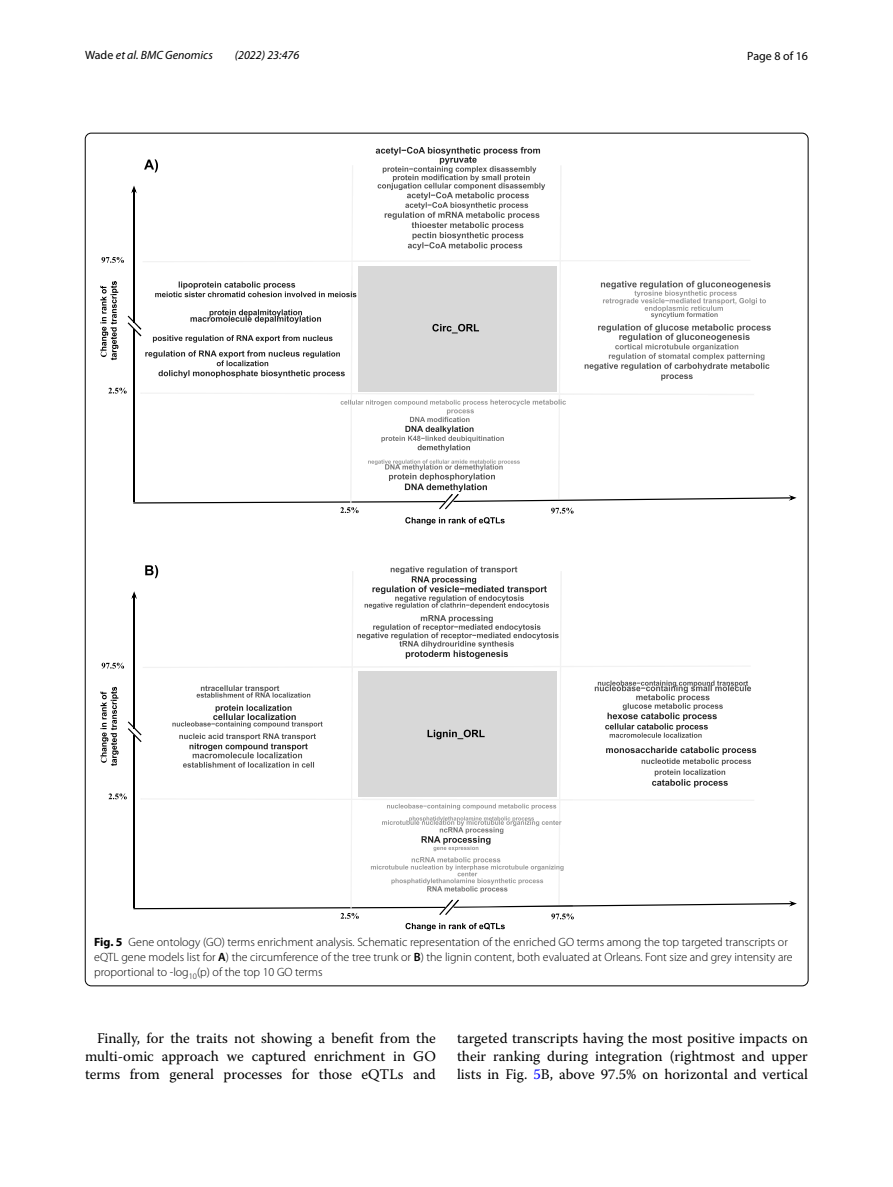
<style>
.page{position:relative;width:893px;height:1187px;background:#fff}
.page>*{position:absolute;margin:0;border:0;box-sizing:border-box;transform-origin:0 0}
.t1{font:14.7px/18px "Warnock Pro";color:#000;text-align:justify}
.t2{font:300 12px/15px "Myriad Pro";color:#000}
.t3{font:italic 12px "Myriad Pro";color:#000}
.t4{font:12px "Myriad Pro";color:#000}
.s1{font-style:normal}
.s2{font-weight:700}
.s3{font-weight:600}
.s4{color:#00f}
</style>
<div class="page">
<svg style="left:100px;top:146px;width:697px;height:380px"></svg>
<svg style="left:100px;top:565px;width:697px;height:365px"></svg>
<p class="t3" style="left:85px;top:48px;width:129px"><span class="s1">Wade</span> et al. BMC Genomics</p>
<p class="t3" style="left:235px;top:48px;width:66px">(2022) 23:476</p>
<p class="t4" style="left:747px;top:48px;width:62px">Page 8 of 16</p>
<p class="t2" style="left:94px;top:934px;width:700px"><span class="s2">Fig. 5</span> Gene ontology (GO) terms enrichment analysis. Schematic representation of the enriched GO terms among the top targeted transcripts or eQTL gene models list for <span class="s3">A</span>) the circumference of the tree trunk or <span class="s3">B</span>) the lignin content, both evaluated at Orleans. Font size and grey intensity are proportional to -log<sub>10</sub>(p) of the top 10 GO terms</p>
<p class="t1" style="left:85px;top:1029px;width:352px;text-indent:12px">Finally, for the traits not showing a benefit from the multi-omic approach we captured enrichment in GO terms from general processes for those eQTLs and</p>
<p class="t1" style="left:457px;top:1029px;width:352px">targeted transcripts having the most positive impacts on their ranking during integration (rightmost and upper lists in Fig. <span class="s4">5</span>B, above 97.5% on horizontal and vertical</p>
</div>
